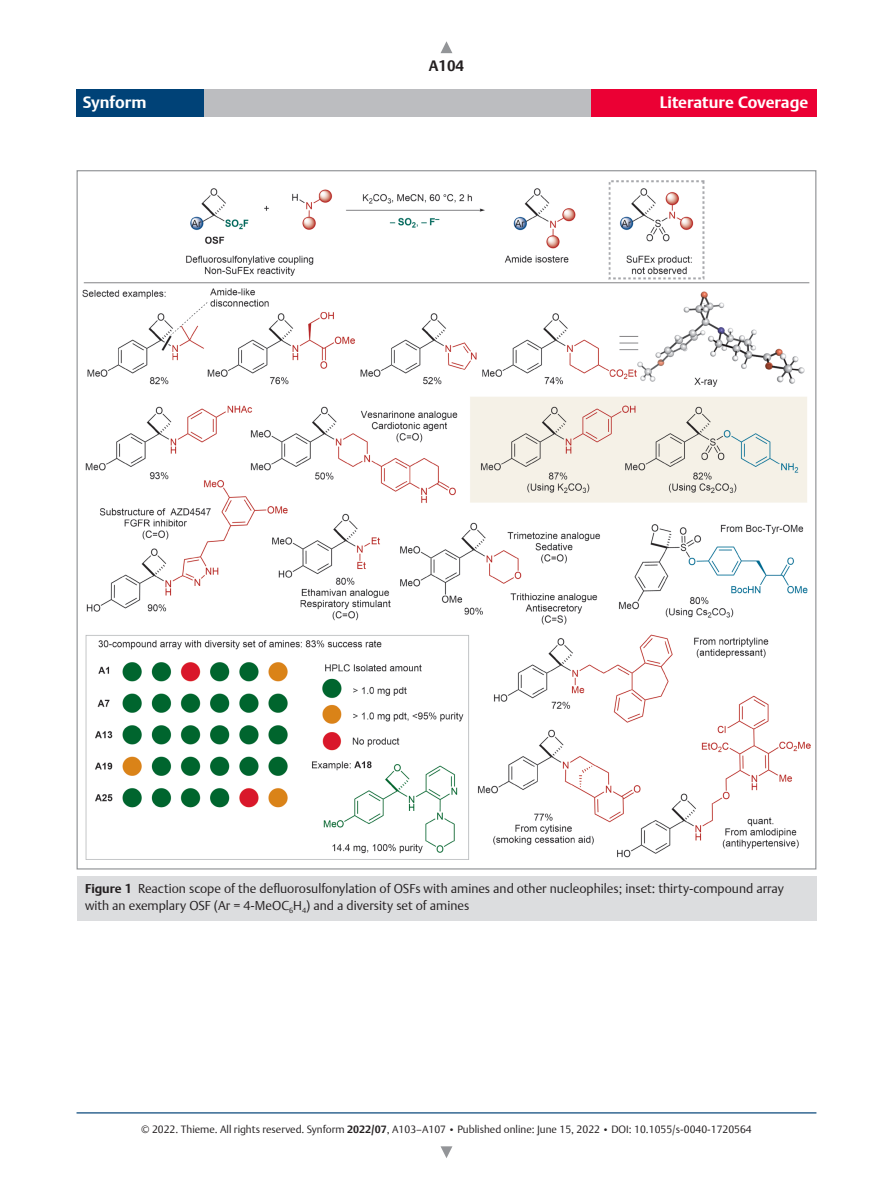
<style>
.page{position:relative;width:893px;height:1191px;background:#fff}
.page>*{position:absolute;margin:0;border:0;box-sizing:border-box;transform-origin:0 0}
.t1{font:700 16.5px "Thieme Argo 2011";color:#fff}
.t2{font:700 15px "Thieme Argo 2011";color:#231f20}
.t3{font:300 12.75px/16.5px "Thieme Argo 2011";color:#231f20}
.t4{font:300 10.5px "Thieme Argo 2011";color:#231f20}
.s1{font-weight:700}
.s2{font-size:9px}
</style>
<div class="page">
<hr style="left:77px;top:1112px;width:739px;height:1px;background:#004277">
<div style="left:77px;top:89px;width:739px;height:28px;background:#bcbdc0"></div>
<div style="left:591px;top:89px;width:225px;height:28px;background:#eb0034"></div>
<div style="left:77px;top:89px;width:127px;height:28px;background:#004277"></div>
<svg style="left:441px;top:41px;width:11px;height:12px"></svg>
<svg style="left:441px;top:1146px;width:11px;height:12px"></svg>
<img style="left:83px;top:180px;width:727px;height:679px">
<div style="left:77px;top:876px;width:739px;height:44px;background:#dcdddf"></div>
<p class="t2" style="left:429px;top:56px;width:37px">A104</p>
<p class="t1" style="left:83px;top:91px;width:65px">Synform</p>
<p class="t1" style="left:660px;top:91px;width:150px">Literature Coverage</p>
<p class="t3" style="left:85px;top:880px;width:700px"><span class="s1">Figure 1</span> Reaction scope of the defluorosulfonylation of OSFs with amines and other nucleophiles; inset: thirty-compound array with an exemplary OSF (Ar = 4-MeOC<sub>6</sub>H<sub>4</sub>) and a diversity set of amines</p>
<p class="t4" style="left:141px;top:1122px;width:612px">© 2022. Thieme. All rights reserved. Synform <span class="s1">2022/07</span>, A103–A107 <span class="s2">•</span> Published online: June 15, 2022 <span class="s2">•</span> DOI: 10.1055/s-0040-1720564</p>
</div>
